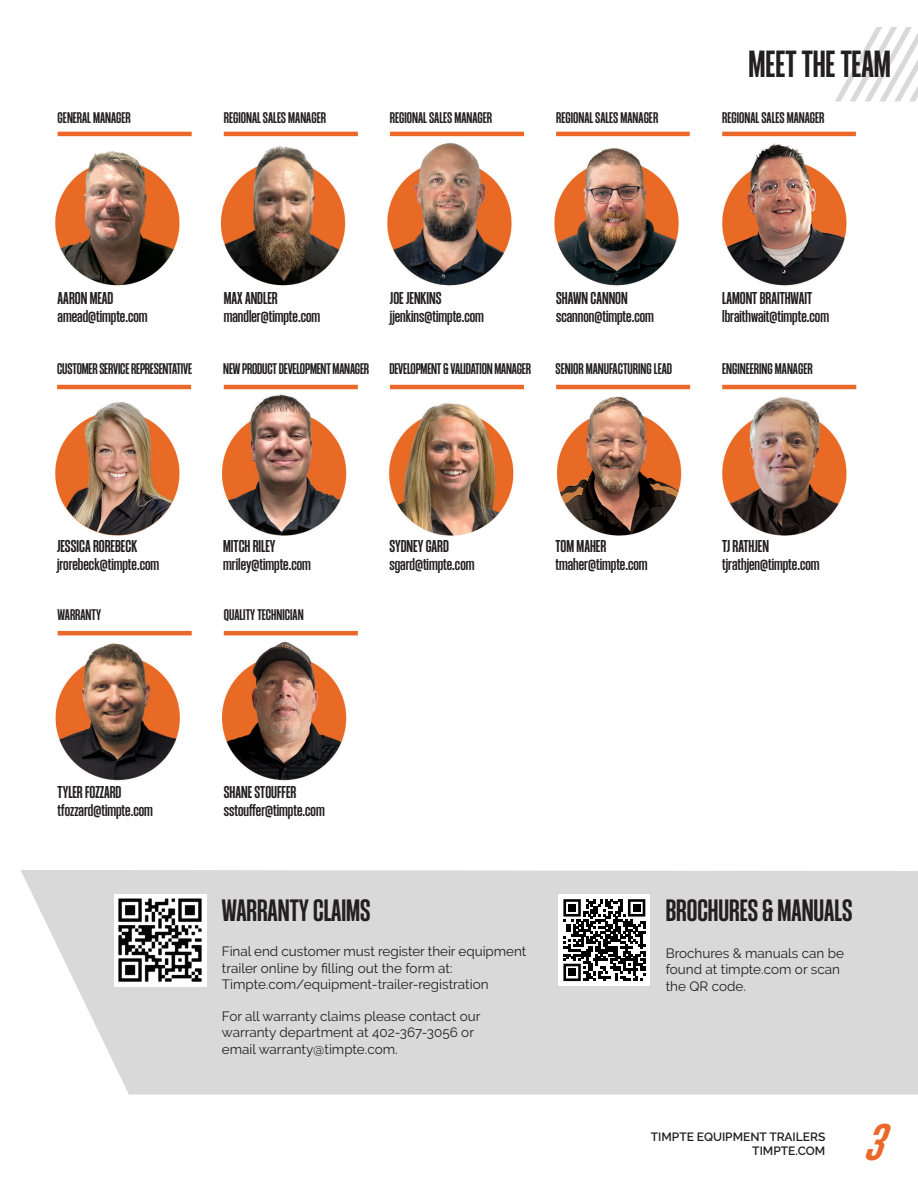
<style>
.page{position:relative;width:918px;height:1188px;background:#fff}
.page>*{position:absolute;margin:0;border:0;box-sizing:border-box;transform-origin:0 0}
.t1{font:italic 700 45px "Athletic Pro";color:#ea6828}
.Category_1{font:700 33px "Athletic Pro";color:#231f20}
.t2{font:700 27px "Athletic Pro";color:#231f20}
.t3{font:700 15px "Athletic Pro";color:#231f20}
.t4{font:13.5px/16.2px "Raleway";color:#231f20}
.t5{font:700 13.5px "Athletic Pro";color:#231f20}
.t6{font:600 12px/14.4px "Raleway";color:#231f20;text-align:right}
</style>
<div class="page">
<img style="left:55px;top:131px;width:802px;height:650px">
<svg style="left:21px;top:870px;width:897px;height:225px;background:#dbdcdb"></svg>
<img style="left:114px;top:894px;width:92px;height:92px">
<div style="left:558px;top:894px;width:92px;height:92px;background:#fff"></div>
<svg style="left:563px;top:899px;width:82px;height:82px"></svg>
<div style="left:568px;top:904px;width:8px;height:8px;background:#000"></div>
<div style="left:633px;top:904px;width:7px;height:8px;background:#000"></div>
<div style="left:568px;top:969px;width:8px;height:7px;background:#000"></div>
<hr style="left:58px;top:132px;width:134px;height:4px;background:#ea6828">
<hr style="left:58px;top:631px;width:134px;height:4px;background:#ea6828">
<hr style="left:224px;top:132px;width:134px;height:4px;background:#ea6828">
<hr style="left:224px;top:631px;width:134px;height:4px;background:#ea6828">
<hr style="left:390px;top:132px;width:134px;height:4px;background:#ea6828">
<hr style="left:57px;top:385px;width:134px;height:4px;background:#ea6828">
<hr style="left:556px;top:132px;width:134px;height:4px;background:#ea6828">
<hr style="left:722px;top:385px;width:134px;height:4px;background:#ea6828">
<hr style="left:722px;top:132px;width:134px;height:4px;background:#ea6828">
<hr style="left:224px;top:385px;width:134px;height:4px;background:#ea6828">
<hr style="left:390px;top:385px;width:134px;height:4px;background:#ea6828">
<hr style="left:556px;top:385px;width:134px;height:4px;background:#ea6828">
<svg style="left:835px;top:27px;width:83px;height:75px"></svg>
<p class="t5" style="left:58px;top:110px;width:75px">GENERAL MANAGER</p>
<p class="t5" style="left:224px;top:110px;width:104px">REGIONAL SALES MANAGER</p>
<p class="t5" style="left:390px;top:110px;width:104px">REGIONAL SALES MANAGER</p>
<p class="t5" style="left:556px;top:110px;width:104px">REGIONAL SALES MANAGER</p>
<p class="Category_1" style="left:749px;top:46px;width:144px">MEET THE TEAM</p>
<p class="t5" style="left:722px;top:110px;width:104px">REGIONAL SALES MANAGER</p>
<p class="t3" style="left:58px;top:289px;width:57px">AARON MEAD</p>
<p class="t3" style="left:58px;top:307px;width:91px">amead@timpte.com</p>
<p class="t5" style="left:57px;top:361px;width:136px">CUSTOMER SERVICE REPRESENTATIVE</p>
<p class="t3" style="left:224px;top:289px;width:55px">MAX ANDLER</p>
<p class="t3" style="left:224px;top:307px;width:98px">mandler@timpte.com</p>
<p class="t5" style="left:223px;top:361px;width:147px">NEW PRODUCT DEVELOPMENT MANAGER</p>
<p class="t3" style="left:390px;top:289px;width:53px">JOE JENKINS</p>
<p class="t3" style="left:390px;top:307px;width:96px">jjenkins@timpte.com</p>
<p class="t5" style="left:389px;top:361px;width:143px">DEVELOPMENT &amp; VALIDATION MANAGER</p>
<p class="t3" style="left:556px;top:289px;width:73px">SHAWN CANNON</p>
<p class="t3" style="left:556px;top:307px;width:99px">scannon@timpte.com</p>
<p class="t3" style="left:722px;top:289px;width:91px">LAMONT BRAITHWAIT</p>
<p class="t3" style="left:722px;top:307px;width:108px">lbraithwait@timpte.com</p>
<p class="t5" style="left:556px;top:361px;width:118px">SENIOR MANUFACTURING LEAD</p>
<p class="t5" style="left:722px;top:361px;width:92px">ENGINEERING MANAGER</p>
<p class="t3" style="left:57px;top:538px;width:82px">JESSICA ROREBECK</p>
<p class="t3" style="left:57px;top:556px;width:104px">jrorebeck@timpte.com</p>
<p class="t5" style="left:58px;top:607px;width:45px">WARRANTY</p>
<p class="t3" style="left:223px;top:538px;width:54px">MITCH RILEY</p>
<p class="t3" style="left:223px;top:556px;width:89px">mriley@timpte.com</p>
<p class="t5" style="left:224px;top:607px;width:81px">QUALITY TECHNICIAN</p>
<p class="t3" style="left:389px;top:538px;width:61px">SYDNEY GARD</p>
<p class="t3" style="left:389px;top:556px;width:87px">sgard@timpte.com</p>
<p class="t3" style="left:556px;top:538px;width:52px">TOM MAHER</p>
<p class="t3" style="left:556px;top:556px;width:94px">tmaher@timpte.com</p>
<p class="t3" style="left:722px;top:538px;width:48px">TJ RATHJEN</p>
<p class="t3" style="left:722px;top:556px;width:99px">tjrathjen@timpte.com</p>
<p class="t3" style="left:58px;top:784px;width:65px">TYLER FOZZARD</p>
<p class="t3" style="left:58px;top:802px;width:97px">tfozzard@timpte.com</p>
<p class="t3" style="left:224px;top:784px;width:74px">SHANE STOUFFER</p>
<p class="t3" style="left:224px;top:802px;width:102px">sstouffer@timpte.com</p>
<p class="t2" style="left:222px;top:895px;width:150px">WARRANTY CLAIMS</p>
<p class="t2" style="left:666px;top:895px;width:188px">BROCHURES &amp; MANUALS</p>
<p class="t4" style="left:666px;top:945px;width:180px">Brochures &amp; manuals can be found at timpte.com or scan the QR code.</p>
<p class="t4" style="left:222px;top:943px;width:306px">Final end customer must register their equipment</p>
<p class="t4" style="left:222px;top:960px;width:232px">trailer online by filling out the form at:</p>
<p class="t4" style="left:222px;top:976px;width:268px">Timpte.com/equipment-trailer-registration</p>
<p class="t4" style="left:222px;top:1008px;width:260px">For all warranty claims please contact our warranty department at 402-367-3056 or email warranty@timpte.com.</p>
<p class="t6" style="left:651px;top:1129px;width:176px">TIMPTE EQUIPMENT TRAILERS<br>TIMPTE.COM</p>
<h1 class="t1" style="left:868px;top:1117px;width:19px">3</h1>
</div>
